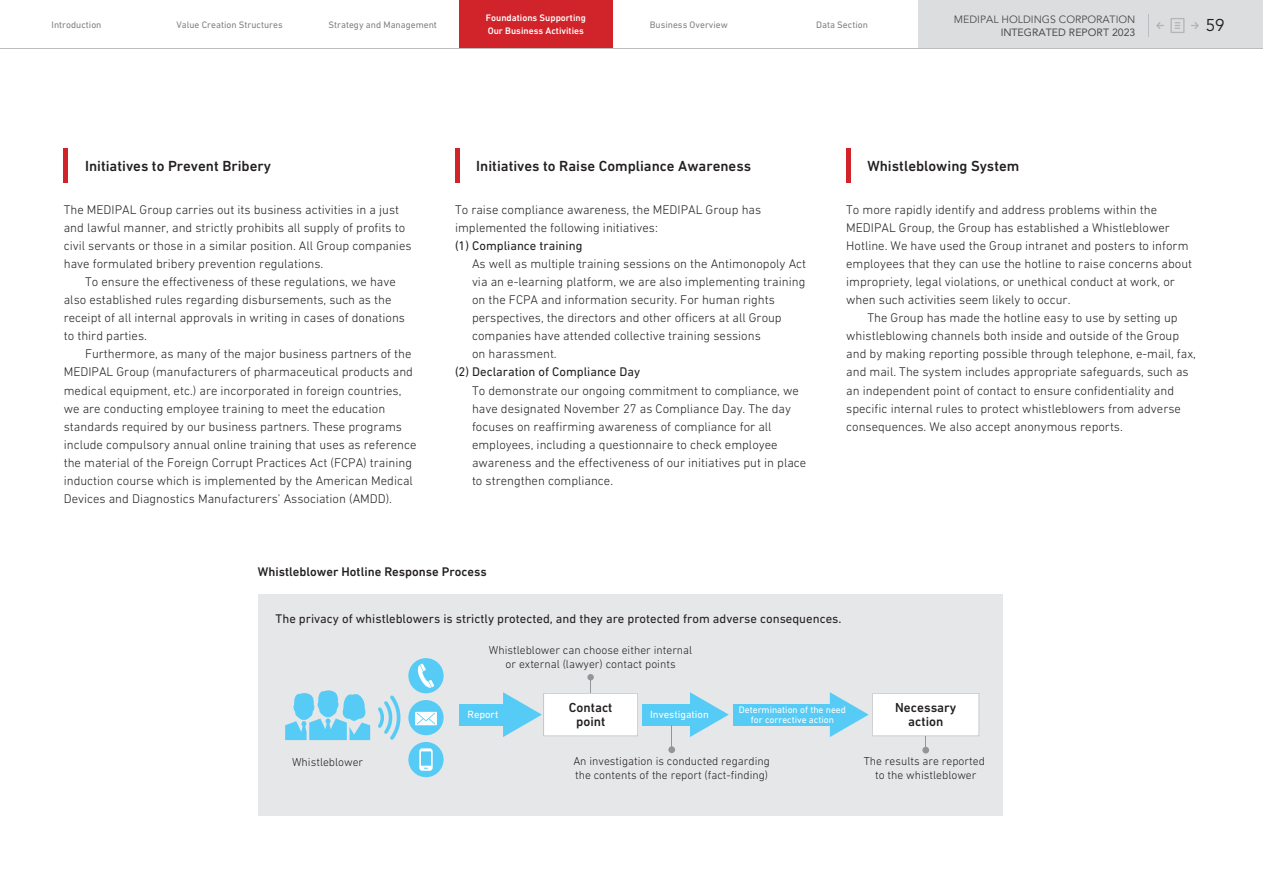
<style>
.page{position:relative;width:1263px;height:893px;background:#fff}
.page>*{position:absolute;margin:0;border:0;box-sizing:border-box;transform-origin:0 0}
.t1{font:16.95px "Avenir LT Std";color:#231f20}
.t2{font:500 14.85px "DIN Next LT Pro";color:#231f20}
.t3{font:500 13.35px/13.8px "DIN Next LT Pro";color:#231f20;text-align:center}
.t4{font:300 12.75px/18.1px "DIN Next LT Pro";color:#231f20}
.t5{font:12.75px "DIN Next LT Pro";color:#231f20}
.t6{font:500 12.75px "DIN Next LT Pro";color:#231f20}
.t7{font:300 11.7px/14.1px "DIN Next LT Pro";color:#231f20;text-align:center}
.t8{font:10.65px "DIN Next LT Pro";color:#fff}
.t9{font:10.5px "Avenir LT Std";color:#4b4c4d}
.t10{font:10.5px "Avenir LT Std";color:#4b4c4d}
.t11{font:9.6px "DIN Next LT Pro";color:#808285}
.t12{font:500 9.6px/12.8px "DIN Next LT Pro";color:#fff}
.t13{font:9.6px/9.6px "DIN Next LT Pro";color:#fff;text-align:center}
</style>
<div class="page">
<div style="left:918px;top:0;width:345px;height:49px;background:#dcdddf"></div>
<div style="left:459px;top:0;width:153px;height:49px;background:#d1232a"></div>
<svg style="left:1156px;top:22px;width:8px;height:7px"></svg>
<svg style="left:1191px;top:22px;width:8px;height:7px"></svg>
<svg style="left:1170px;top:18px;width:14px;height:15px"></svg>
<svg style="left:1148px;top:14px;width:1px;height:23px"></svg>
<hr style="left:0;top:49px;width:1263px;height:1px;background:#bcbdc0">
<div style="left:258px;top:594px;width:744px;height:222px;background:#e6e7e9"></div>
<div style="left:587px;top:674px;width:7px;height:6px;background:#939598;border-radius:50%"></div>
<div style="left:733px;top:704px;width:103px;height:21px;background:#56cbf5"></div>
<div style="left:642px;top:704px;width:54px;height:21px;background:#56cbf5"></div>
<svg style="left:690px;top:692px;width:39px;height:45px"></svg>
<div style="left:459px;top:704px;width:51px;height:21px;background:#56cbf5"></div>
<svg style="left:503px;top:677px;width:135px;height:60px"></svg>
<svg style="left:671px;top:725px;width:1px;height:21px"></svg>
<div style="left:668px;top:746px;width:7px;height:7px;background:#939598;border-radius:50%"></div>
<svg style="left:830px;top:692px;width:149px;height:56px"></svg>
<div style="left:922px;top:747px;width:7px;height:6px;background:#939598;border-radius:50%"></div>
<svg style="left:285px;top:690px;width:85px;height:50px"></svg>
<div style="left:408px;top:700px;width:36px;height:35px;background:#56cbf5;border-radius:50%"></div>
<svg style="left:415px;top:712px;width:22px;height:13px"></svg>
<div style="left:408px;top:658px;width:36px;height:35px;background:#56cbf5;border-radius:50%"></div>
<svg style="left:417px;top:663px;width:17px;height:25px"></svg>
<div style="left:408px;top:742px;width:36px;height:35px;background:#56cbf5;border-radius:50%"></div>
<svg style="left:419px;top:748px;width:14px;height:23px"></svg>
<svg style="left:378px;top:695px;width:23px;height:45px"></svg>
<hr style="left:64px;top:149px;width:4px;height:34px;background:#d1232a">
<hr style="left:455px;top:149px;width:4px;height:34px;background:#d1232a">
<hr style="left:846px;top:149px;width:4px;height:34px;background:#d1232a">
<p class="t11" style="left:52px;top:19px;width:51px">Introduction</p>
<p class="t11" style="left:176px;top:19px;width:108px">Value Creation Structures</p>
<p class="t11" style="left:328px;top:19px;width:110px">Strategy and Management</p>
<p class="t12" style="left:486px;top:12px;width:102px">Foundations Supporting<br>Our Business Activities</p>
<p class="t11" style="left:650px;top:19px;width:80px">Business Overview</p>
<p class="t11" style="left:816px;top:19px;width:53px">Data Section</p>
<h1 class="t1" style="left:1206px;top:16px;width:20px">59</h1>
<p class="t9" style="left:954px;top:13px;width:183px">MEDIPAL HOLDINGS CORPORATION</p>
<p class="t10" style="left:1001px;top:26px;width:136px">INTEGRATED REPORT 2023</p>
<p class="t2" style="left:85px;top:157px;width:187px">Initiatives to Prevent Bribery</p>
<p class="t4" style="left:64px;top:200px;width:349px">The MEDIPAL Group carries out its business activities in a just and lawful manner, and strictly prohibits all supply of profits to civil servants or those in a similar position. All Group companies have formulated bribery prevention regulations.</p>
<p class="t4" style="left:64px;top:273px;width:343px;text-indent:21px">To ensure the effectiveness of these regulations, we have also established rules regarding disbursements, such as the receipt of all internal approvals in writing in cases of donations to third parties.</p>
<p class="t4" style="left:64px;top:345px;width:354px;text-indent:21px">Furthermore, as many of the major business partners of the MEDIPAL Group (manufacturers of pharmaceutical products and medical equipment, etc.) are incorporated in foreign countries, we are conducting employee training to meet the education standards required by our business partners. These programs include compulsory annual online training that uses as reference the material of the Foreign Corrupt Practices Act (FCPA) training induction course which is implemented by the American Medical Devices and Diagnostics Manufacturers’ Association (AMDD).</p>
<p class="t2" style="left:476px;top:157px;width:276px">Initiatives to Raise Compliance Awareness</p>
<p class="t4" style="left:455px;top:200px;width:308px">To raise compliance awareness, the MEDIPAL Group has implemented the following initiatives:</p>
<p class="t5" style="left:455px;top:238px;width:129px">(1) Compliance training</p>
<p class="t4" style="left:472px;top:254px;width:336px">As well as multiple training sessions on the Antimonopoly Act via an e-learning platform, we are also implementing training on the FCPA and information security. For human rights perspectives, the directors and other officers at all Group companies have attended collective training sessions<br>on harassment.</p>
<p class="t5" style="left:455px;top:365px;width:187px">(2) Declaration of Compliance Day</p>
<p class="t4" style="left:472px;top:381px;width:336px">To demonstrate our ongoing commitment to compliance, we have designated November 27 as Compliance Day. The day focuses on reaffirming awareness of compliance for all employees, including a questionnaire to check employee awareness and the effectiveness of our initiatives put in place to strengthen compliance.</p>
<p class="t2" style="left:867px;top:157px;width:153px">Whistleblowing System</p>
<p class="t4" style="left:846px;top:200px;width:347px">To more rapidly identify and address problems within the MEDIPAL Group, the Group has established a Whistleblower Hotline. We have used the Group intranet and posters to inform employees that they can use the hotline to raise concerns about impropriety, legal violations, or unethical conduct at work, or when such activities seem likely to occur.</p>
<p class="t4" style="left:846px;top:309px;width:351px;text-indent:21px">The Group has made the hotline easy to use by setting up whistleblowing channels both inside and outside of the Group and by making reporting possible through telephone, e-mail, fax, and mail. The system includes appropriate safeguards, such as an independent point of contact to ensure confidentiality and specific internal rules to protect whistleblowers from adverse consequences. We also accept anonymous reports.</p>
<p class="t6" style="left:258px;top:564px;width:231px">Whistleblower Hotline Response Process</p>
<p class="t5" style="left:276px;top:611px;width:567px">The privacy of whistleblowers is strictly protected, and they are protected from adverse consequences.</p>
<p class="t7" style="left:292px;top:755px;width:73px">Whistleblower</p>
<p class="t7" style="left:489px;top:643px;width:205px">Whistleblower can choose either internal or external (lawyer) contact points</p>
<p class="t3" style="left:569px;top:700px;width:45px">Contact point</p>
<p class="t8" style="left:467px;top:708px;width:32px">Report</p>
<p class="t8" style="left:650px;top:708px;width:60px">Investigation</p>
<p class="t13" style="left:739px;top:705px;width:109px">Determination of the need for corrective action</p>
<p class="t3" style="left:895px;top:701px;width:63px">Necessary action</p>
<p class="t7" style="left:864px;top:754px;width:123px">The results are reported to the whistleblower</p>
<p class="t7" style="left:573px;top:754px;width:198px;text-align:left">An investigation is conducted regarding the contents of the report (fact-finding)</p>
</div>
